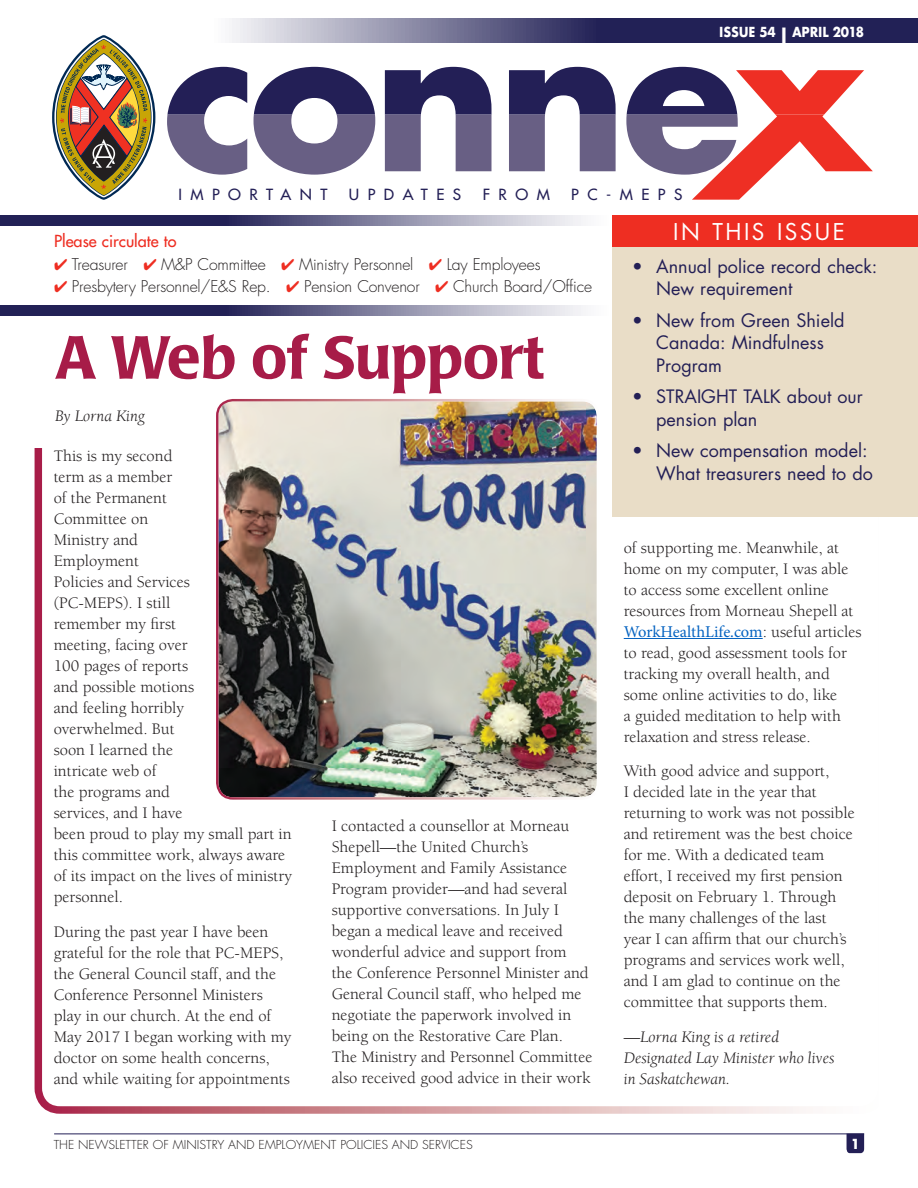
<style>
.page{position:relative;width:918px;height:1188px;background:#fff}
.page>*{position:absolute;margin:0;border:0;box-sizing:border-box;transform-origin:0 0}
.H1_-_Special_Light_h{font:500 60px "Poppl Laudatio";letter-spacing:-.005em;color:#a71c48}
.t1{font:22.5px "Futura";letter-spacing:.11em;color:#fff}
.In_this_Issue_copy{font:18px/22.5px "Futura";color:#231f56}
.T1{font:16.5px/21px "Berkeley";color:#231f20}
.T1-2{font:italic 16.5px/21px "Berkeley";color:#231f20}
.byline{font:italic 16.5px "Berkeley";color:#231f20}
.t2{font:16.2px "Futura";color:#ee2e22}
.H3_Subhead{font:300 15.75px "Futura";letter-spacing:-.01em;color:#231f20}
.t3{font:15px "Futura";letter-spacing:.55em;color:#231f56}
.T1-3{font:700 13.5px "Futura";letter-spacing:-.01em;color:#fff;scale:.9 1}
.T1-4{font:700 13.5px "Futura";letter-spacing:-.01em;color:#fff}
.T1-5{font:300 12px "Futura";color:#231f20}
.s1{font-size:16.5px}
.s2{color:#ee2e22}
.s3{font-family:"Minion Pro";color:#0563c1}
</style>
<div class="page">
<div style="left:35px;top:305px;width:851px;height:809px;border:8px solid #fff;border-radius:22px"></div>
<div style="left:16px;top:280px;width:652px;height:168px;background:#fff"></div>
<svg style="left:847px;top:1135px;width:17px;height:18px"></svg>
<hr style="left:54px;top:1134px;width:810px;height:1px;background:#231f56">
<svg style="left:0;top:305px;width:583px;height:10px;background:#66658a"></svg>
<svg style="left:0;top:216px;width:583px;height:10px;background:#66658a"></svg>
<svg style="left:232px;top:18px;width:686px;height:25px;background:#5a5980"></svg>
<svg style="left:167px;top:67px;width:80px;height:108px"></svg>
<svg style="left:254px;top:67px;width:121px;height:108px"></svg>
<svg style="left:385px;top:67px;width:107px;height:104px"></svg>
<svg style="left:509px;top:67px;width:107px;height:104px"></svg>
<svg style="left:626px;top:67px;width:247px;height:133px"></svg>
<svg style="left:52px;top:35px;width:103px;height:165px"></svg>
<div style="left:612px;top:216px;width:306px;height:32px;background:#ee2e22"></div>
<div style="left:612px;top:248px;width:306px;height:269px;background:#e9ddc7"></div>
<img style="left:219px;top:402px;width:377px;height:395px">
<div style="left:216px;top:399px;width:383px;height:401px;border:2px solid #fff;border-radius:16px"></div>
<hr style="left:624px;top:638px;width:139px;height:1px;background:#0563c1">
<p class="T1-3" style="left:719px;top:22px;width:163px">ISSUE 54 <span class="s1">|</span> APRIL 2018</p>
<p class="t3" style="left:178px;top:185px;width:151px">IMPORTANT</p>
<p class="t3" style="left:349px;top:185px;width:114px">UPDATES</p>
<p class="t3" style="left:483px;top:185px;width:69px">FROM</p>
<p class="t3" style="left:571px;top:185px;width:113px">PC-MEPS</p>
<p class="t2" style="left:54px;top:231px;width:124px">Please circulate to</p>
<p class="H3_Subhead" style="left:54px;top:254px;width:488px"><span class="s2">✔</span> Treasurer <span class="s2">✔</span> M&amp;P Committee <span class="s2">✔</span> Ministry Personnel <span class="s2">✔</span> Lay Employees</p>
<p class="H3_Subhead" style="left:54px;top:277px;width:540px"><span class="s2">✔</span> Presbytery Personnel/E&amp;S Rep. <span class="s2">✔</span> Pension Convenor <span class="s2">✔</span> Church Board/Office</p>
<p class="H1_-_Special_Light_h" style="left:55px;top:324px;width:491px">A Web of Support</p>
<p class="byline" style="left:55px;top:408px;width:91px">By Lorna King</p>
<p class="T1" style="left:54px;top:446px;width:240px">This is my second<br>term as a member<br>of the Permanent<br>Committee on<br>Ministry and<br>Employment<br>Policies and Services<br>(PC-MEPS). I still<br>remember my first<br>meeting, facing over<br>100 pages of reports<br>and possible motions<br>and feeling horribly<br>overwhelmed. But<br>soon I learned the<br>intricate web of<br>the programs and<br>services, and I have<br>been proud to play my small part in this committee work, always aware of its impact on the lives of ministry personnel.</p>
<p class="T1" style="left:54px;top:922px;width:239px">During the past year I have been grateful for the role that PC-MEPS, the General Council staff, and the<br>Conference Personnel Ministers play in our church. At the end of<br>May 2017 I began working with my doctor on some health concerns, and while waiting for appointments</p>
<p class="T1" style="left:332px;top:816px;width:262px">I contacted a counsellor at Morneau Shepell—the United Church’s Employment and Family Assistance Program provider—and had several supportive conversations. In July I began a medical leave and received wonderful advice and support from<br>the Conference Personnel Minister and General Council staff, who helped me negotiate the paperwork involved in being on the Restorative Care Plan.<br>The Ministry and Personnel Committee also received good advice in their work</p>
<p class="t1" style="left:673px;top:216px;width:173px">IN THIS ISSUE</p>
<p class="In_this_Issue_copy" style="left:656px;top:255px;width:223px;text-indent:-24px">• Annual police record check:<br>New requirement</p>
<p class="In_this_Issue_copy" style="left:656px;top:309px;width:190px;text-indent:-24px">• New from Green Shield<br>Canada: Mindfulness<br>Program</p>
<p class="In_this_Issue_copy" style="left:656px;top:385px;width:208px;text-indent:-24px">• STRAIGHT TALK about our pension plan</p>
<p class="In_this_Issue_copy" style="left:632px;top:439px;width:242px;text-align:right">• New compensation model:<br>What treasurers need to do</p>
<p class="T1" style="left:624px;top:538px;width:239px">of supporting me. Meanwhile, at home on my computer, I was able to access some excellent online resources from Morneau Shepell at <span class="s3">WorkHealthLife.com</span>: useful articles to read, good assessment tools for tracking my overall health, and some online activities to do, like<br>a guided meditation to help with relaxation and stress release.</p>
<p class="T1" style="left:624px;top:761px;width:233px">With good advice and support,<br>I decided late in the year that returning to work was not possible and retirement was the best choice for me. With a dedicated team effort, I received my first pension deposit on February 1. Through the many challenges of the last year I can affirm that our church’s programs and services work well, and I am glad to continue on the committee that supports them.</p>
<p class="T1-2" style="left:624px;top:1027px;width:212px">—Lorna King is a retired<br>Designated Lay Minister who lives in Saskatchewan.</p>
<p class="T1-5" style="left:54px;top:1137px;width:421px">THE NEWSLETTER OF MINISTRY AND EMPLOYMENT POLICIES AND SERVICES</p>
<p class="T1-4" style="left:851px;top:1134px;width:11px">1</p>
</div>
